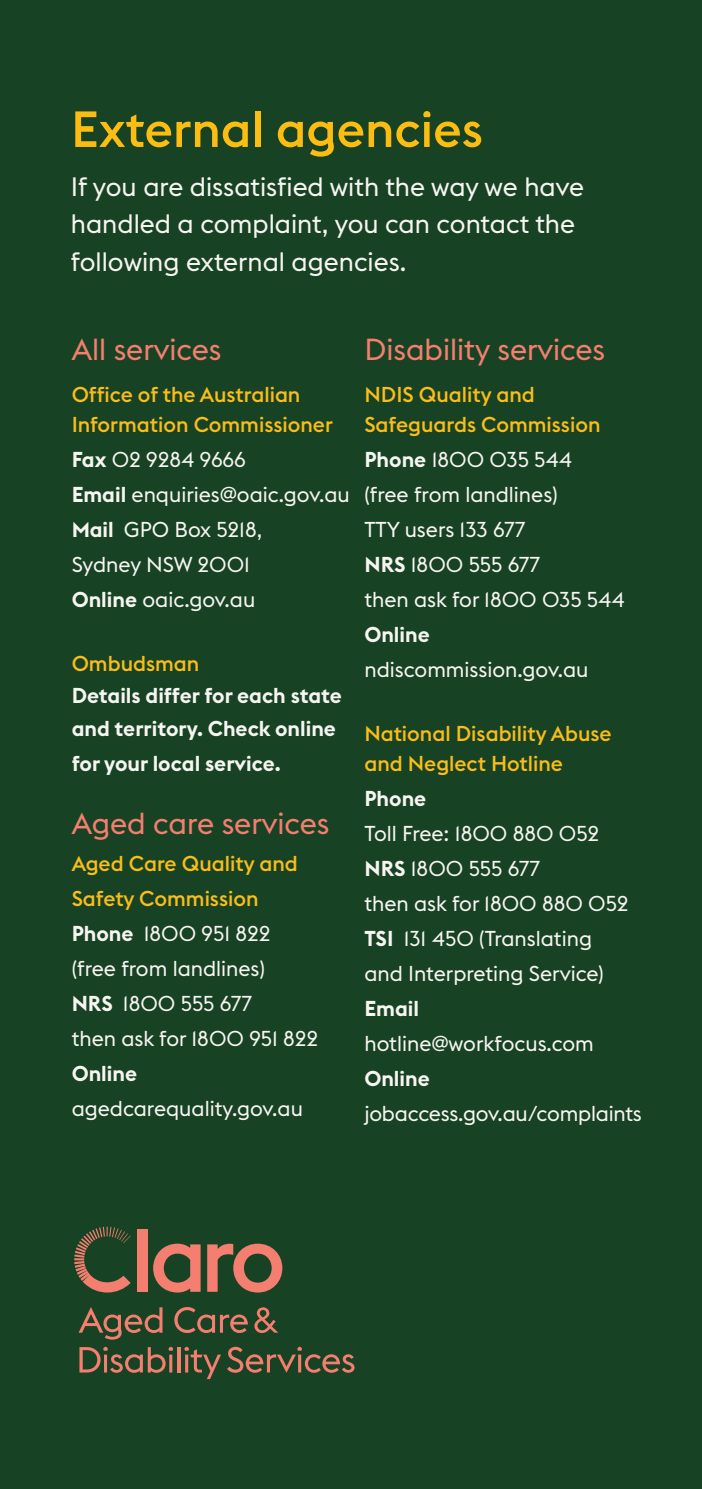
<style>
.page{position:relative;width:702px;height:1489px;background:#fff}
.page>*{position:absolute;margin:0;border:0;box-sizing:border-box;transform-origin:0 0}
.t1{font:500 50px "Euclid Flex";color:#fcbd12}
.t2{font:30px "Euclid Flex";color:#f47e6f}
.t3{font:26.25px/37.5px "Euclid Flex";color:#f7f5f2}
.t4{font:21.25px/35px "Euclid Flex";color:#f7f5f2}
.t5{font:500 21.25px/30px "Euclid Flex";color:#fabd1a}
.t6{font:600 21.25px/32.5px "Euclid Flex";color:#f7f5f2}
.s1{font-weight:600}
.s2{font-weight:500;color:#fabd1a}
</style>
<div class="page">
<div style="left:0;top:0;width:702px;height:1488px;background:#174224"></div>
<div style="left:137px;top:1228px;width:10px;height:63px;background:#f47e6f"></div>
<svg style="left:74px;top:1226px;width:57px;height:66px"></svg>
<svg style="left:79px;top:1307px;width:83px;height:32px"></svg>
<svg style="left:174px;top:1307px;width:74px;height:25px"></svg>
<svg style="left:79px;top:1346px;width:94px;height:26px"></svg>
<hr style="left:177px;top:1346px;width:3px;height:26px;background:#f47e6f">
<svg style="left:184px;top:1346px;width:37px;height:32px"></svg>
<svg style="left:227px;top:1346px;width:127px;height:26px"></svg>
<svg style="left:254px;top:1307px;width:24px;height:25px"></svg>
<svg style="left:153px;top:1243px;width:47px;height:49px"></svg>
<svg style="left:207px;top:1243px;width:75px;height:49px"></svg>
<p class="t1" style="left:71px;top:100px;width:413px">External agencies</p>
<p class="t3" style="left:71px;top:168px;width:514px">If you are dissatisfied with the way we have handled a complaint, you can contact the following external agencies.</p>
<p class="t2" style="left:72px;top:332px;width:151px">All services</p>
<p class="t5" style="left:72px;top:380px;width:263px">Office of the Australian<br>Information Commissioner</p>
<p class="t4" style="left:72px;top:442px;width:279px"><span class="s1">Fax</span> 02 9284 9666<br><span class="s1">Email</span> enquiries@oaic.gov.au<br><span class="s1">Mail</span> GPO Box 5218,<br>Sydney NSW 2001<br><span class="s1">Online</span> oaic.gov.au</p>
<p class="t6" style="left:72px;top:647px;width:271px"><span class="s2">Ombudsman<br></span>Details differ for each state and territory. Check online</p>
<p class="t6" style="left:72px;top:747px;width:211px">for your local service.</p>
<p class="t2" style="left:72px;top:806px;width:259px">Aged care services</p>
<p class="t4" style="left:72px;top:846px;width:248px"><span class="s2">Aged Care Quality and<br>Safety Commission<br></span><span class="s1">Phone</span> 1800 951 822 (free from landlines)<br><span class="s1">NRS</span> 1800 555 677<br>then ask for 1800 951 822<br><span class="s1">Online </span>agedcarequality.gov.au</p>
<p class="t2" style="left:364px;top:332px;width:242px">Disability services</p>
<p class="t5" style="left:364px;top:380px;width:238px">NDIS Quality and<br>Safeguards Commission</p>
<p class="t4" style="left:364px;top:442px;width:262px"><span class="s1">Phone</span> 1800 035 544<br>(free from landlines)<br>TTY users 133 677<br><span class="s1">NRS</span> 1800 555 677<br>then ask for 1800 035 544<br><span class="s1">Online </span>ndiscommission.gov.au</p>
<p class="t5" style="left:364px;top:718px;width:249px">National Disability Abuse and Neglect Hotline</p>
<p class="t4" style="left:364px;top:780px;width:279px"><span class="s1">Phone<br></span>Toll Free: 1800 880 052<br><span class="s1">NRS</span> 1800 555 677<br>then ask for 1800 880 052<br><span class="s1">TSI</span> 131 450 (Translating<br>and Interpreting Service)<br><span class="s1">Email </span>hotline@workfocus.com<br><span class="s1">Online </span>jobaccess.gov.au/complaints</p>
</div>
